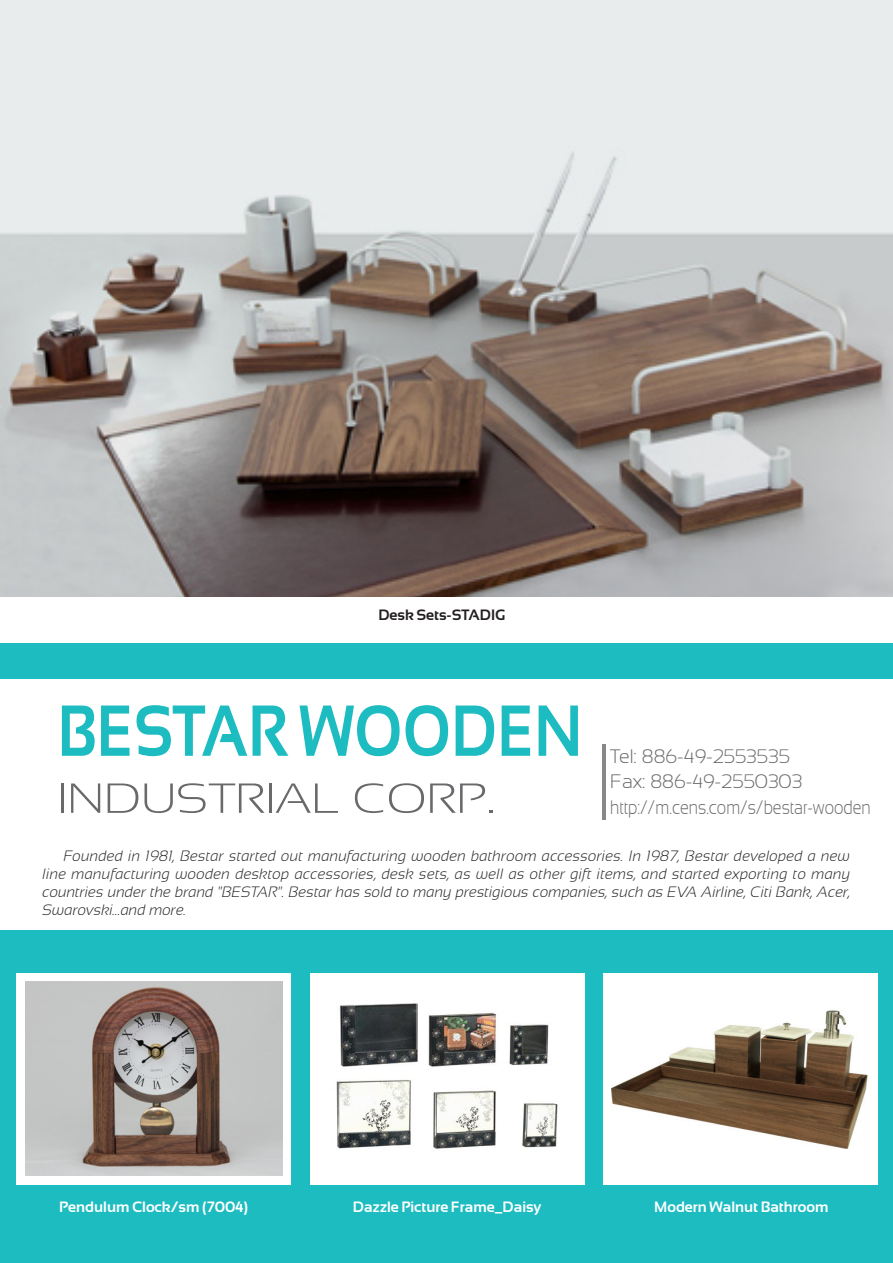
<style>
.page{position:relative;width:893px;height:1263px;background:#fff}
.page>*{position:absolute;margin:0;border:0;box-sizing:border-box;transform-origin:0 0}
.公司名大標{font:700 72px "Sansation";color:#1cbcc1;scale:.85 1}
.公司名大標-2{font:300 42px "Sansation";color:#69696c;scale:1.2 1}
.t1{font:300 19.5px "Sansation";color:#69696c}
.t2{font:300 19.5px "Sansation";color:#69696c;scale:.82 1}
.副標內文{font:italic 300 15px/18px "Sansation";color:#231f20;text-align:justify}
.產品名{font:700 15px "Sansation";color:#fff}
.產品名-2{font:700 15px "Sansation";color:#231f20}
</style>
<div class="page">
<div style="left:0;top:643px;width:893px;height:620px;background:#1cbcc1"></div>
<div style="left:0;top:679px;width:893px;height:251px;background:#fff"></div>
<div style="left:17px;top:973px;width:274px;height:212px;background:#fff"></div>
<div style="left:310px;top:973px;width:274px;height:212px;background:#fff"></div>
<div style="left:604px;top:973px;width:274px;height:212px;background:#fff"></div>
<hr style="left:602px;top:744px;width:3px;height:76px;background:#86888a">
<img style="left:611px;top:1010px;width:257px;height:139px">
<img style="left:336px;top:1003px;width:222px;height:146px">
<img style="left:26px;top:982px;width:256px;height:193px">
<img style="left:0;top:0;width:893px;height:596px">
<p class="產品名-2" style="left:378px;top:606px;width:84px">Desk Sets-STAD</p>
<p class="產品名-2" style="left:491px;top:606px;width:16px">IG</p>
<p class="公司名大標" style="left:57px;top:691px;width:619px">Bestar Wooden</p>
<p class="公司名大標-2" style="left:57px;top:775px;width:366px">Industrial Corp.</p>
<p class="t1" style="left:610px;top:745px;width:181px">Tel: 886-49-2553535</p>
<p class="t1" style="left:610px;top:771px;width:194px">Fax: 886-49-2550303</p>
<p class="t2" style="left:610px;top:796px;width:319px">http://m.cens.com/s/bestar-wooden</p>
<p class="副標內文" style="left:43px;top:847px;width:809px;text-indent:21px">Founded in 1981, Bestar started out manufacturing wooden bathroom accessories. In 1987, Bestar developed a new line manufacturing wooden desktop accessories, desk sets, as well as other gift items, and started exporting to many countries under the brand "BESTAR". Bestar has sold to many prestigious companies, such as EVA Airline, Citi Bank, Acer, Swarovski...and more.</p>
<p class="產品名" style="left:59px;top:1199px;width:190px">Pendulum Clock/sm (7004)</p>
<p class="產品名" style="left:353px;top:1199px;width:190px">Dazzle Picture Frame_Daisy</p>
<p class="產品名" style="left:654px;top:1199px;width:176px">Modern Walnut Bathroom</p>
</div>
